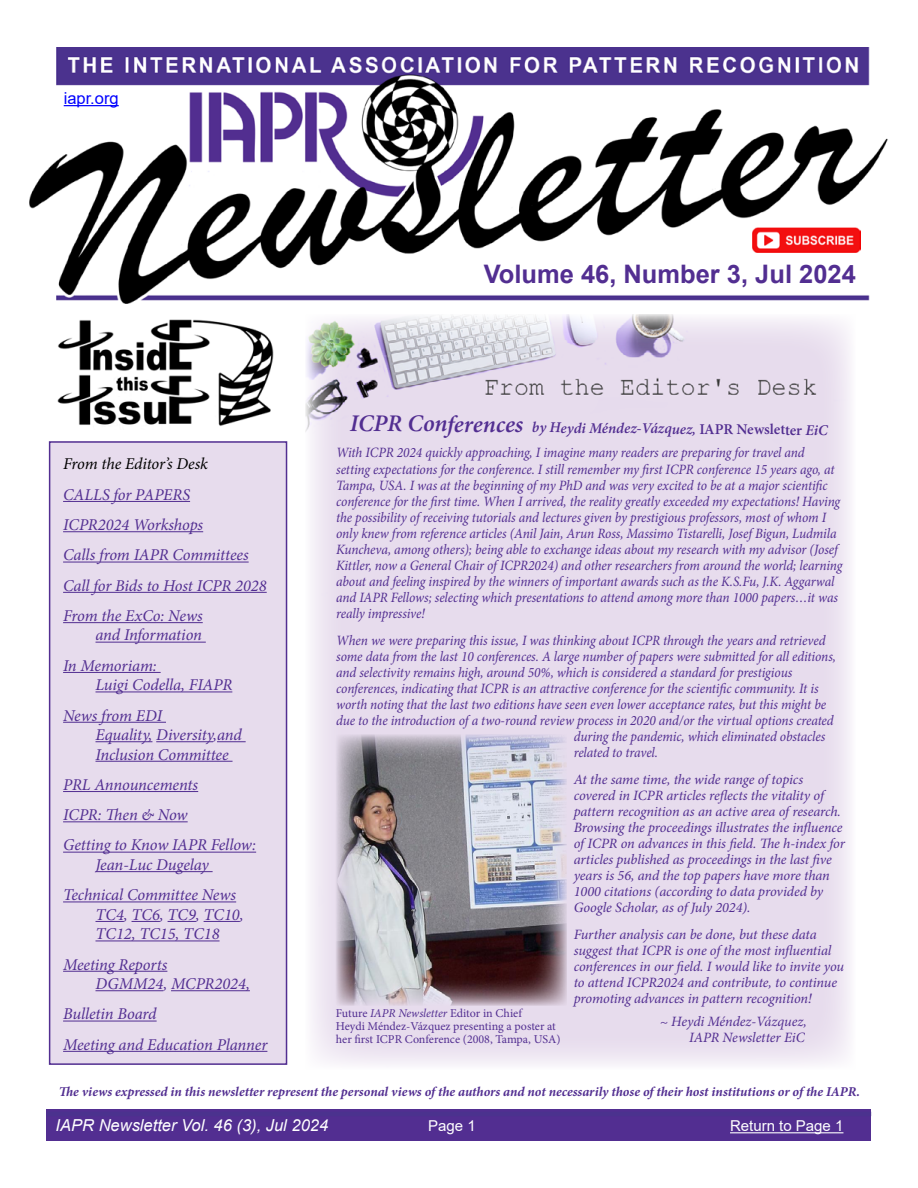
<style>
.page{position:relative;width:918px;height:1188px;background:#fff}
.page>*{position:absolute;margin:0;border:0;box-sizing:border-box;transform-origin:0 0}
.t1{font:700 25.5px "Arial";color:#522e91}
.t2{font:italic 600 24px "Minion Pro";color:#522e91}
.t3{font:italic 16.5px/30.3px "Minion Pro";letter-spacing:-.005em;color:#522e91}
.t4{font:italic 16.5px "Arial";color:#fff}
.t5{font:italic 16.5px "Minion Pro";letter-spacing:-.01em;color:#000}
.t6{font:16.5px "Arial";color:#00f}
.t7{font:italic 600 15px "Minion Pro";color:#522e91}
.t8{font:15px "Arial";color:#fff}
.t9{font:italic 14.25px/16px "Minion Pro";letter-spacing:-.01em;color:#522e91;scale:.94 1}
.t10{font:italic 14.25px/16px "Minion Pro";letter-spacing:-.01em;color:#522e91}
.t11{font:italic 700 13.5px "Minion Pro";letter-spacing:-.005em;color:#522e91}
.t12{font:12px/12.8px "Minion Pro";color:#522e91}
.s1{font-style:normal}
.s2{font-style:italic}
</style>
<div class="page">
<div style="left:46px;top:1110px;width:825px;height:31px;background:#522e91"></div>
<hr style="left:730px;top:1132px;width:113px;height:1px;background:#fff">
<img style="left:305px;top:314px;width:546px;height:751px">
<img style="left:29px;top:47px;width:859px;height:257px">
<img style="left:752px;top:227px;width:109px;height:25px">
<hr style="left:64px;top:105px;width:55px;height:1px;background:#00f">
<img style="left:57px;top:319px;width:217px;height:107px">
<div style="left:49px;top:441px;width:238px;height:624px;background:#e7dced;border:2px solid #522e91"></div>
<hr style="left:47px;top:1112px;width:824px;height:4px;background:#4b328e">
<hr style="left:63px;top:501px;width:127px;height:1px;background:#522e91">
<hr style="left:63px;top:531px;width:140px;height:1px;background:#522e91">
<hr style="left:63px;top:562px;width:186px;height:1px;background:#522e91">
<hr style="left:63px;top:592px;width:204px;height:1px;background:#522e91">
<hr style="left:63px;top:622px;width:140px;height:1px;background:#522e91">
<hr style="left:96px;top:642px;width:110px;height:1px;background:#522e91">
<hr style="left:63px;top:672px;width:98px;height:1px;background:#522e91">
<hr style="left:96px;top:692px;width:136px;height:1px;background:#522e91">
<hr style="left:63px;top:722px;width:103px;height:1px;background:#522e91">
<hr style="left:96px;top:741px;width:56px;height:1px;background:#522e91">
<hr style="left:156px;top:741px;width:57px;height:1px;background:#522e91">
<svg style="left:217px;top:741px;width:29px;height:1px"></svg>
<hr style="left:96px;top:761px;width:137px;height:1px;background:#522e91">
<hr style="left:63px;top:791px;width:135px;height:1px;background:#522e91">
<hr style="left:63px;top:821px;width:125px;height:1px;background:#522e91">
<hr style="left:63px;top:852px;width:193px;height:1px;background:#522e91">
<hr style="left:96px;top:871px;width:117px;height:1px;background:#522e91">
<hr style="left:63px;top:902px;width:173px;height:1px;background:#522e91">
<svg style="left:96px;top:921px;width:28px;height:1px"></svg>
<svg style="left:132px;top:921px;width:28px;height:1px"></svg>
<svg style="left:168px;top:921px;width:28px;height:1px"></svg>
<hr style="left:204px;top:921px;width:36px;height:1px;background:#522e91">
<hr style="left:96px;top:941px;width:124px;height:1px;background:#522e91">
<hr style="left:63px;top:971px;width:104px;height:1px;background:#522e91">
<hr style="left:96px;top:990px;width:67px;height:1px;background:#522e91">
<hr style="left:171px;top:990px;width:79px;height:1px;background:#522e91">
<hr style="left:63px;top:1021px;width:94px;height:1px;background:#522e91">
<hr style="left:63px;top:1051px;width:204px;height:1px;background:#522e91">
<img style="left:336px;top:734px;width:231px;height:271px">
<p class="t6" style="left:64px;top:87px;width:57px">iapr.org</p>
<p class="t5" style="left:63px;top:453px;width:146px">From the Editor’s Desk</p>
<p class="t3" style="left:63px;top:479px;width:205px">CALLS for PAPERS<br>ICPR2024 Workshops<br>Calls from IAPR Committees<br>Call for Bids to Host ICPR 2028<br>From the ExCo: News</p>
<p class="t3" style="left:63px;top:620px;width:140px;text-indent:32px">and Information<br>In Memoriam:</p>
<p class="t3" style="left:63px;top:670px;width:171px;text-indent:32px">Luigi Codella, FIAPR<br>News from EDI</p>
<p class="t3" style="left:96px;top:725px;width:148px;line-height:19.5px">Equality, Diversity,and<br>Inclusion Committee</p>
<p class="t3" style="left:63px;top:769px;width:195px">PRL Announcements<br>ICPR: Then &amp; Now<br>Getting to Know IAPR Fellow:</p>
<p class="t3" style="left:63px;top:850px;width:175px;text-align:center">Jean-Luc Dugelay<br>Technical Committee News</p>
<p class="t3" style="left:96px;top:905px;width:150px;line-height:19.5px">TC4, TC6, TC9, TC10,<br>TC12, TC15, TC18</p>
<p class="t3" style="left:96px;top:954px;width:156px;line-height:19.5px;text-indent:-32px">Meeting Reports<br>DGMM24, MCPR2024,</p>
<p class="t3" style="left:63px;top:999px;width:206px">Bulletin Board<br>Meeting and Education Planner</p>
<h1 class="t1" style="left:484px;top:256px;width:374px">Volume 46, Number 3, Jul 2024</h1>
<h2 class="t2" style="left:350px;top:407px;width:175px">ICPR Conferences</h2>
<p class="t7" style="left:532px;top:416px;width:297px;rotate:1deg">by Heydi Méndez-Vázquez, <span class="s1">IAPR Newsletter</span> EiC</p>
<p class="t9" style="left:336px;top:445px;width:540px">With ICPR 2024 quickly approaching, I imagine many readers are preparing for travel and<br>setting expectations for the conference. I still remember my first ICPR conference 15 years ago, at Tampa, USA. I was at the beginning of my PhD and was very excited to be at a major scientific conference for the first time. When I arrived, the reality greatly exceeded my expectations! Having the possibility of receiving tutorials and lectures given by prestigious professors, most of whom I only knew from reference articles (Anil Jain, Arun Ross, Massimo Tistarelli, Josef Bigun, Ludmila Kuncheva, among others); being able to exchange ideas about my research with my advisor (Josef Kittler, now a General Chair of ICPR2024) and other researchers from around the world; learning about and feeling inspired by the winners of important awards such as the K.S.Fu, J.K. Aggarwal and IAPR Fellows; selecting which presentations to attend among more than 1000 papers…it was really impressive!</p>
<p class="t9" style="left:336px;top:632px;width:522px">When we were preparing this issue, I was thinking about ICPR through the years and retrieved</p>
<p class="t9" style="left:336px;top:648px;width:533px">some data from the last 10 conferences. A large number of papers were submitted for all editions,</p>
<p class="t9" style="left:336px;top:664px;width:487px">and selectivity remains high, around 50%, which is considered a standard for prestigious</p>
<p class="t9" style="left:336px;top:680px;width:515px">conferences, indicating that ICPR is an attractive conference for the scientific community. It is</p>
<p class="t9" style="left:336px;top:696px;width:523px">worth noting that the last two editions have seen even lower acceptance rates, but this might be</p>
<p class="t9" style="left:336px;top:712px;width:531px">due to the introduction of a two-round review process in 2020 and/or the virtual options created</p>
<p class="t9" style="left:574px;top:728px;width:269px">during the pandemic, which eliminated obstacles</p>
<p class="t9" style="left:574px;top:745px;width:91px">related to travel.</p>
<p class="t10" style="left:574px;top:771px;width:273px">At the same time, the wide range of topics covered in ICPR articles reflects the vitality of pattern recognition as an active area of research.<br>Browsing the proceedings illustrates the influence of ICPR on advances in this field. The h-index for articles published as proceedings in the last five years is 56, and the top papers have more than 1000 citations (according to data provided by Google Scholar, as of July 2024).</p>
<p class="t10" style="left:574px;top:927px;width:272px">Further analysis can be done, but these data suggest that ICPR is one of the most influential conferences in our field. I would like to invite you to attend ICPR2024 and contribute, to continue promoting advances in pattern recognition!</p>
<p class="t10" style="left:660px;top:1013px;width:148px;text-align:right">~ Heydi Méndez-Vázquez,<br>IAPR Newsletter EiC</p>
<p class="t12" style="left:336px;top:1007px;width:226px">Future <span class="s2">IAPR Newsletter</span> Editor in Chief<br>Heydi Méndez-Vázquez presenting a poster at her first ICPR Conference (2008, Tampa, USA)</p>
<p class="t11" style="left:59px;top:1082px;width:803px">The views expressed in this newsletter represent the personal views of the authors and not necessarily those of their host institutions or of the IAPR.</p>
<p class="t4" style="left:56px;top:1115px;width:274px">IAPR Newsletter Vol. 46 (3), Jul 2024</p>
<p class="t8" style="left:428px;top:1116px;width:49px">Page 1</p>
<p class="t8" style="left:730px;top:1116px;width:115px">Return to Page 1</p>
</div>
